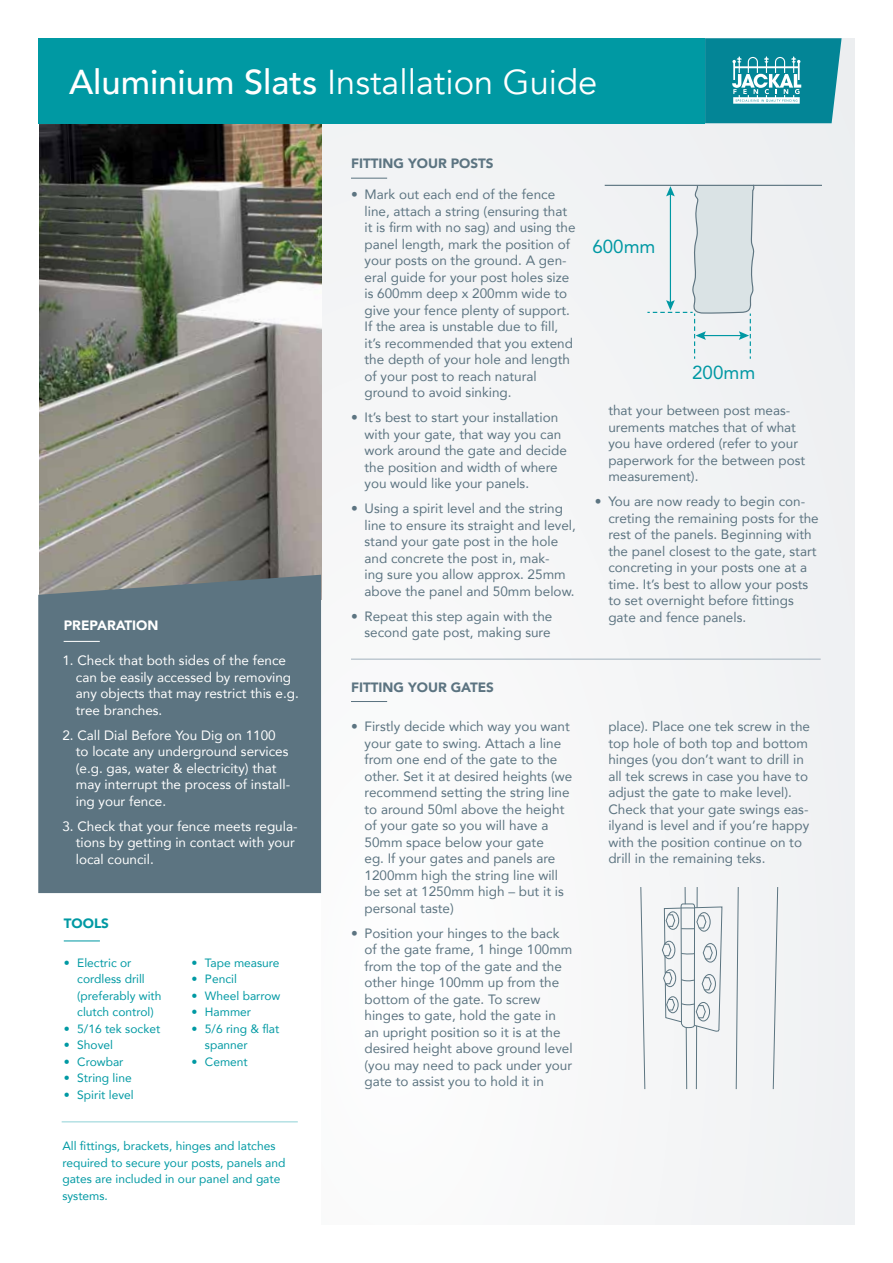
<style>
.page{position:relative;width:893px;height:1263px;background:#fff}
.page>*{position:absolute;margin:0;border:0;box-sizing:border-box;transform-origin:0 0}
.t1{font:34.5px "Avenir";color:#fff}
.t2{font:18.75px "Avenir";color:#0098a3}
.t3{font:13.5px/16.5px "Avenir";color:#5c7481}
.t4{font:13.5px/16.5px "Avenir";color:#fff}
.t5{font:900 13.5px "Avenir";color:#5c7481}
.t6{font:900 13.5px "Avenir";color:#fff}
.t7{font:900 13.5px "Avenir";color:#0099a3}
.t8{font:12px/16.5px "Avenir";color:#0099a3}
.s1{font-weight:500}
</style>
<div class="page">
<div style="left:321px;top:38px;width:534px;height:1187px;background:#f4f5f6"></div>
<img style="left:40px;top:123px;width:281px;height:452px">
<div style="left:38px;top:575px;width:283px;height:318px;background:#5c7481"></div>
<hr style="left:64px;top:641px;width:36px;height:1px;background:#fff">
<hr style="left:64px;top:940px;width:36px;height:1px;background:#0099a3">
<hr style="left:62px;top:1121px;width:236px;height:1px;background:#0099a3">
<hr style="left:351px;top:178px;width:36px;height:1px;background:#5c7481">
<hr style="left:351px;top:701px;width:36px;height:1px;background:#5c7481">
<div style="left:38px;top:38px;width:667px;height:85px;background:#0099a3"></div>
<svg style="left:705px;top:38px;width:137px;height:85px"></svg>
<svg style="left:647px;top:184px;width:108px;height:175px"></svg>
<hr style="left:605px;top:185px;width:216px;height:1px;background:#5d7581">
<svg style="left:640px;top:887px;width:6px;height:203px"></svg>
<svg style="left:662px;top:887px;width:61px;height:203px"></svg>
<svg style="left:735px;top:887px;width:4px;height:203px"></svg>
<svg style="left:772px;top:887px;width:7px;height:203px"></svg>
<hr style="left:351px;top:659px;width:470px;height:1px;background:#a1b1bd">
<h1 class="t1" style="left:69px;top:62px;width:530px"><span class="s1">Aluminium Slats</span> Installation Guide</h1>
<p class="t6" style="left:64px;top:614px;width:96px">PREPARATION</p>
<p class="t4" style="left:76px;top:652px;width:224px;text-indent:-14px">1. Check that both sides of the fence can be easily accessed by removing any objects that may restrict this e.g. tree branches.</p>
<p class="t4" style="left:76px;top:726px;width:216px;text-indent:-14px">2. Call Dial Before You Dig on 1100 to locate any underground services (e.g. gas, water &amp; electricity) that may interrupt the process of install&shy;ing your fence.</p>
<p class="t4" style="left:76px;top:817px;width:223px;text-indent:-14px">3. Check that your fence meets regula&shy;tions by getting in contact with your local council.</p>
<p class="t7" style="left:64px;top:911px;width:47px">TOOLS</p>
<p class="t8" style="left:77px;top:954px;width:86px;text-indent:-14px">• Electric or cordless drill (preferably with clutch control)</p>
<p class="t8" style="left:64px;top:1020px;width:98px">• 5/16 tek socket</p>
<p class="t8" style="left:64px;top:1037px;width:51px">• Shovel</p>
<p class="t8" style="left:64px;top:1053px;width:61px">• Crowbar</p>
<p class="t8" style="left:64px;top:1070px;width:69px">• String line</p>
<p class="t8" style="left:64px;top:1086px;width:71px">• Spirit level</p>
<p class="t8" style="left:191px;top:954px;width:90px">• Tape measure</p>
<p class="t8" style="left:191px;top:971px;width:47px">• Pencil</p>
<p class="t8" style="left:191px;top:987px;width:91px">• Wheel barrow</p>
<p class="t8" style="left:191px;top:1004px;width:61px">• Hammer</p>
<p class="t8" style="left:205px;top:1020px;width:76px;text-indent:-14px">• 5/6 ring &amp; flat spanner</p>
<p class="t8" style="left:191px;top:1053px;width:58px">• Cement</p>
<p class="t8" style="left:62px;top:1137px;width:225px">All fittings, brackets, hinges and latches required to secure your posts, panels and gates are included in our panel and gate systems.</p>
<p class="t5" style="left:351px;top:152px;width:144px">FITTING YOUR POSTS</p>
<p class="t3" style="left:364px;top:186px;width:213px;text-indent:-14px">• Mark out each end of the fence line, attach a string (ensuring that it is firm with no sag) and using the panel length, mark the position of your posts on the ground. A gen&shy;eral guide for your post holes size is 600mm deep x 200mm wide to give your fence plenty of support.<br>If the area is unstable due to fill, it’s recommended that you extend the depth of your hole and length of your post to reach natural ground to avoid sinking.</p>
<p class="t3" style="left:364px;top:409px;width:204px;text-indent:-14px">• It’s best to start your installation with your gate, that way you can work around the gate and decide the position and width of where you would like your panels.</p>
<p class="t3" style="left:364px;top:500px;width:213px;text-indent:-14px">• Using a spirit level and the string line to ensure its straight and level, stand your gate post in the hole and concrete the post in, mak-<br>ing sure you allow approx. 25mm above the panel and 50mm below.</p>
<p class="t3" style="left:351px;top:607px;width:203px;text-align:right">• Repeat this step again with the second gate post, making sure</p>
<p class="t5" style="left:351px;top:675px;width:144px">FITTING YOUR GATES</p>
<p class="t3" style="left:364px;top:718px;width:209px;text-indent:-14px">• Firstly decide which way you want your gate to swing. Attach a line from one end of the gate to the other. Set it at desired heights (we recommend setting the string line to around 50ml above the height of your gate so you will have a<br>50mm space below your gate<br>eg. If your gates and panels are<br>1200mm high the string line will be set at 1250mm high – but it is personal taste)</p>
<p class="t3" style="left:364px;top:924px;width:210px;text-indent:-14px">• Position your hinges to the back of the gate frame, 1 hinge 100mm from the top of the gate and the other hinge 100mm up from the bottom of the gate. To screw hinges to gate, hold the gate in an upright position so it is at the desired height above ground level (you may need to pack under your gate to assist you to hold it in</p>
<h2 class="t2" style="left:592px;top:232px;width:65px">600mm</h2>
<h2 class="t2" style="left:692px;top:357px;width:65px">200mm</h2>
<p class="t3" style="left:608px;top:402px;width:198px">that your between post meas&shy;urements matches that of what you have ordered (refer to your paperwork for the between post measurement).</p>
<p class="t3" style="left:608px;top:493px;width:212px;text-indent:-14px">• You are now ready to begin con&shy;creting the remaining posts for the rest of the panels. Beginning with the panel closest to the gate, start concreting in your posts one at a time. It’s best to allow your posts to set overnight before fittings gate and fence panels.</p>
<p class="t3" style="left:608px;top:718px;width:203px">place). Place one tek screw in the top hole of both top and bottom hinges (you don’t want to drill in all tek screws in case you have to adjust the gate to make level).<br>Check that your gate swings eas&shy;ilyand is level and if you’re happy with the position continue on to drill in the remaining teks.</p>
</div>
